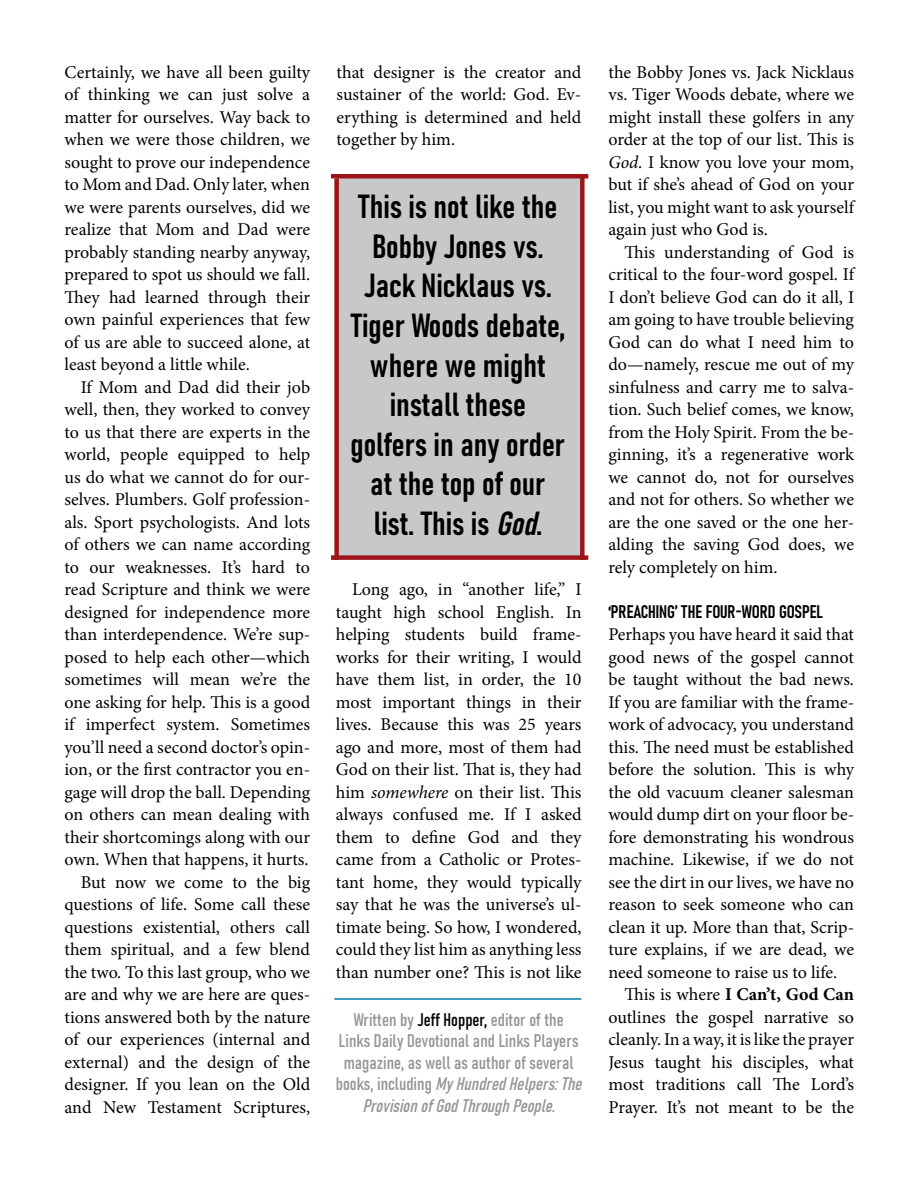
<style>
.page{position:relative;width:918px;height:1188px;background:#fff}
.page>*{position:absolute;margin:0;border:0;box-sizing:border-box;transform-origin:0 0}
.t1{font:33px/39.6px "Bahnschrift";color:#000;text-align:center}
.t2{font:18px/22.5px "Minion Pro";letter-spacing:-.005em;color:#000;text-align:justify}
.t3{font:18px/21.6px "Bahnschrift";color:#939598;text-align:center}
.t4{font:18px "Bahnschrift";letter-spacing:-.01em;color:#000}
.t5{font:700 18px "Minion Pro";letter-spacing:.01em;color:#000}
.s1{font-style:italic}
.s2{font-weight:400}
.s3{color:#000}
</style>
<div class="page">
<div style="left:337px;top:176px;width:244px;height:381px;background:#c7c8ca"></div>
<div style="left:334px;top:178px;width:5px;height:382px;background:#9c1519"></div>
<div style="left:580px;top:176px;width:5px;height:384px;background:#9c1519"></div>
<div style="left:331px;top:555px;width:257px;height:5px;background:#9c1519"></div>
<hr style="left:331px;top:174px;width:257px;height:4px;background:#9c1519">
<hr style="left:334px;top:998px;width:247px;height:2px;background:#007dac">
<p class="t2" style="left:64px;top:61px;width:248px">Certainly, we have all been guilty of thinking we can just solve a matter for ourselves. Way back to when we were those children, we sought to prove our independence to Mom and Dad. Only later, when we were parents ourselves, did we realize that Mom and Dad were probably standing nearby anyway, prepared to spot us should we fall.<br>They had learned through their own painful experiences that few of us are able to succeed alone, at least beyond a little while.</p>
<p class="t2" style="left:64px;top:376px;width:248px;text-align:right">If Mom and Dad did their job well, then, they worked to convey to us that there are experts in the world, people equipped to help us do what we cannot do for our&shy;selves. Plumbers. Golf profession&shy;als. Sport psychologists. And lots of others we can name according to our weaknesses. It’s hard to read Scripture and think we were designed for independence more than interdependence. We’re sup&shy;posed to help each other—which sometimes will mean we’re the one asking for help. This is a good if imperfect system. Sometimes you’ll need a second doctor’s opin&shy;ion, or the first contractor you en&shy;gage will drop the ball. Depending on others can mean dealing with their shortcomings along with our own. When that happens, it hurts.<br>But now we come to the big questions of life. Some call these questions existential, others call them spiritual, and a few blend the two. To this last group, who we are and why we are here are ques&shy;tions answered both by the nature of our experiences (internal and external) and the design of the designer. If you lean on the Old and New Testament Scriptures,</p>
<p class="t2" style="left:337px;top:61px;width:246px">that designer is the creator and sustainer of the world: God. Ev&shy;erything is determined and held together by him.</p>
<p class="t2" style="left:608px;top:61px;width:249px">the Bobby Jones vs. Jack Nicklaus vs. Tiger Woods debate, where we might install these golfers in any order at the top of our list. This is <span class="s1">God</span>. I know you love your mom, but if she’s ahead of God on your list, you might want to ask yourself again just who God is.</p>
<p class="t2" style="left:608px;top:241px;width:249px;text-indent:16px">This understanding of God is critical to the four-word gospel. If I don’t believe God can do it all, I am going to have trouble believing God can do what I need him to do—namely, rescue me out of my sinfulness and carry me to salva&shy;tion. Such belief comes, we know, from the Holy Spirit. From the be&shy;ginning, it’s a regenerative work we cannot do, not for ourselves and not for others. So whether we are the one saved or the one her&shy;alding the saving God does, we rely completely on him.</p>
<p class="t4" style="left:608px;top:600px;width:216px">‘PREACHING’ THE FOUR-WORD GOSPEL</p>
<p class="t2" style="left:608px;top:623px;width:247px">Perhaps you have heard it said that</p>
<p class="t2" style="left:608px;top:646px;width:247px">good news of the gospel cannot</p>
<p class="t2" style="left:608px;top:668px;width:247px">be taught without the bad news.</p>
<p class="t2" style="left:608px;top:691px;width:247px">If you are familiar with the frame-</p>
<p class="t2" style="left:608px;top:713px;width:247px">work of advocacy, you understand</p>
<p class="t2" style="left:608px;top:736px;width:247px">this. The need must be established</p>
<p class="t2" style="left:608px;top:758px;width:248px">before the solution. This is why</p>
<p class="t2" style="left:608px;top:781px;width:247px">the old vacuum cleaner salesman</p>
<p class="t2" style="left:608px;top:803px;width:247px">would dump dirt on your floor be-</p>
<p class="t2" style="left:608px;top:826px;width:247px">fore demonstrating his wondrous</p>
<p class="t2" style="left:608px;top:848px;width:247px">machine. Likewise, if we do not</p>
<p class="t2" style="left:608px;top:871px;width:247px">see the dirt in our lives, we have no</p>
<p class="t2" style="left:608px;top:893px;width:247px">reason to seek someone who can</p>
<p class="t2" style="left:608px;top:916px;width:247px">clean it up. More than that, Scrip-</p>
<p class="t2" style="left:608px;top:938px;width:247px">ture explains, if we are dead, we</p>
<p class="t2" style="left:608px;top:961px;width:230px">need someone to raise us to life.</p>
<p class="t5" style="left:625px;top:982px;width:231px"><span class="s2">This is where</span> I Can’t, God Can</p>
<p class="t2" style="left:608px;top:1006px;width:247px">outlines the gospel narrative so</p>
<p class="t2" style="left:608px;top:1028px;width:247px">cleanly. In a way, it is like the prayer</p>
<p class="t2" style="left:608px;top:1051px;width:247px">Jesus taught his disciples, what</p>
<p class="t2" style="left:608px;top:1073px;width:247px">most traditions call The Lord’s</p>
<p class="t2" style="left:608px;top:1096px;width:247px">Prayer. It’s not meant to be the</p>
<h1 class="t1" style="left:351px;top:187px;width:216px">This is not like the<br>Bobby Jones vs.<br>Jack Nicklaus vs.<br>Tiger Woods debate, where we might install these golfers in any order at the top of our list. This is <span class="s1">God</span>.</h1>
<p class="t2" style="left:336px;top:579px;width:248px;text-indent:16px">Long ago, in “another life,” I taught high school English. In helping students build frame&shy;works for their writing, I would have them list, in order, the 10 most important things in their lives. Because this was 25 years ago and more, most of them had God on their list. That is, they had him <span class="s1">somewhere</span> on their list. This always confused me. If I asked them to define God and they came from a Catholic or Protes&shy;tant home, they would typically say that he was the universe’s ul&shy;timate being. So how, I wondered, could they list him as anything less than number one? This is not like</p>
<p class="t3" style="left:336px;top:1008px;width:252px">Written by <span class="s3">Jeff Hopper,</span> editor of the<br>Links Daily Devotional and Links Players magazine, as well as author of several<br>b o o ks , i n c l u d i n g <span class="s1">MyHundredHelpers:The ProvisionofGodThroughPeople.</span></p>
</div>
